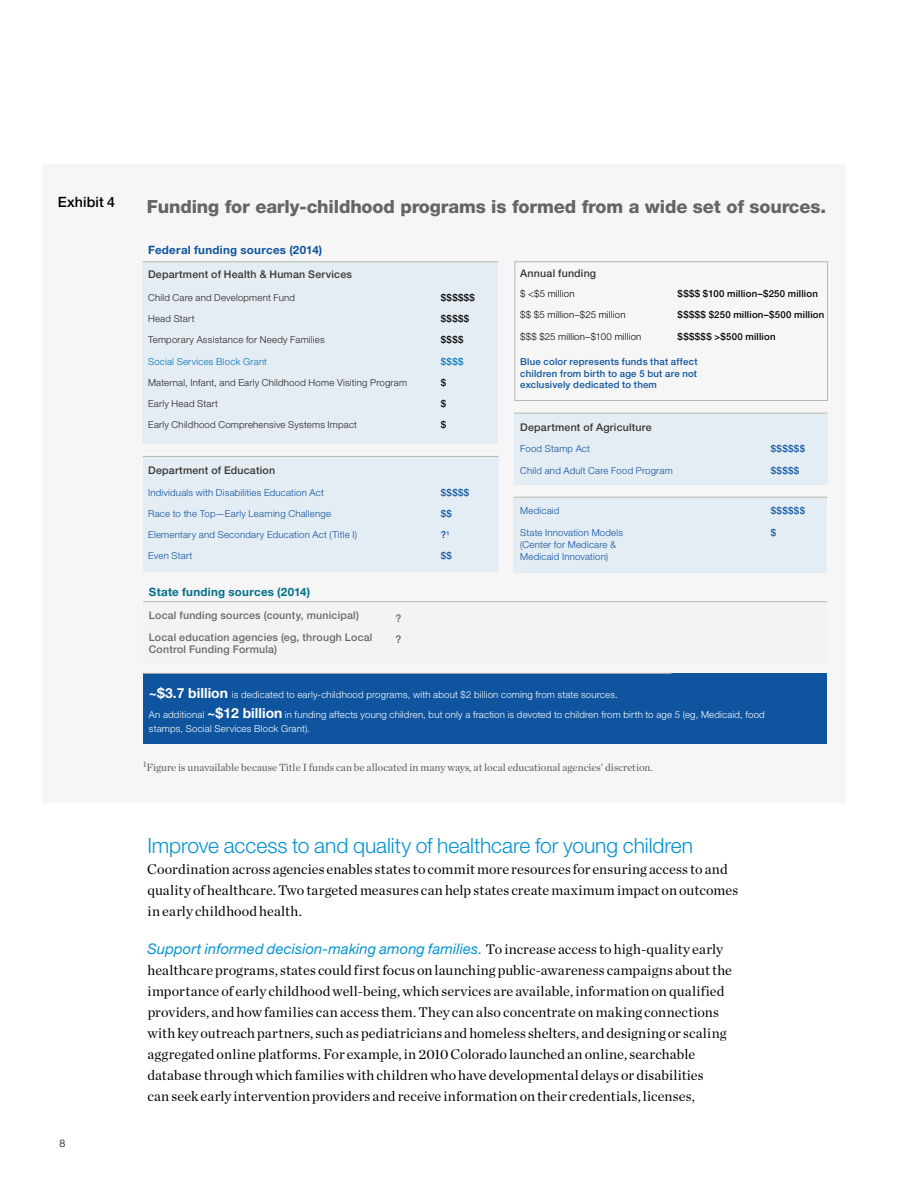
<style>
.page{position:relative;width:918px;height:1188px;background:#fff}
.page>*{position:absolute;margin:0;border:0;box-sizing:border-box;transform-origin:0 0}
.t1{font:300 21px "Helvetica Neue LT Std";letter-spacing:-.005em;color:#0093d1}
.t2{font:800 18.15px "Helvetica Neue LT Std";letter-spacing:-.01em;color:#646567}
.t3{font:italic 14.7px "Helvetica Neue LT Std";letter-spacing:.01em;color:#0093d1}
.t4{font:14.25px/21px "Chronicle Deck";letter-spacing:.005em;color:#000}
.t5{font:500 14.25px "Helvetica Neue LT Std";letter-spacing:.01em;color:#000}
.t6{font:700 11.55px "Helvetica Neue LT Std";letter-spacing:.025em;color:#0e549e}
.t7{font:700 11.55px "Helvetica Neue LT Std";letter-spacing:.025em;color:#006f8b}
.t8{font:10.65px "Chronicle Deck";color:#58585a}
.t9{font:500 10.65px "Helvetica Neue LT Std";letter-spacing:.02em;color:#6b6864}
.t10{font:500 10.65px "Helvetica Neue LT Std";letter-spacing:.02em;color:#373533}
.t11{font:300 10.5px "Helvetica Neue LT Std";color:#000}
.t12{font:300 9.6px/20.1px "Helvetica Neue LT Std";letter-spacing:.02em;color:#fff}
.t13{font:300 9.6px/11.6px "Helvetica Neue LT Std";letter-spacing:.02em;color:#0e549e}
.t14{font:300 9.6px "Helvetica Neue LT Std";letter-spacing:.02em;color:#282423}
.t15{font:500 9.6px/11.6px "Helvetica Neue LT Std";letter-spacing:.02em;color:#0e549e;text-align:justify}
.t16{font:500 9.6px "Helvetica Neue LT Std";letter-spacing:.02em;color:#000}
.t17{font:300 9.6px "Helvetica Neue LT Std";letter-spacing:.02em;color:#000}
.t18{font:300 9.6px "Helvetica Neue LT Std";letter-spacing:.025em;color:#0076b9}
.t19{font:500 9.6px "Helvetica Neue LT Std";color:#0076b9}
.s1{font-weight:400}
.s2{font-weight:700;font-size:13.95px}
.s3{font-family:"Chronicle Deck";font-style:normal;font-size:14.25px;color:#000}
</style>
<div class="page">
<div style="left:42px;top:164px;width:804px;height:639px;background:#f6f6f6"></div>
<div style="left:143px;top:262px;width:355px;height:181px;background:#e4ecf4"></div>
<hr style="left:143px;top:262px;width:355px;height:1px;background:#b4b8af">
<div style="left:143px;top:456px;width:355px;height:116px;background:#e4ecf4"></div>
<hr style="left:143px;top:456px;width:355px;height:1px;background:#b4b8af">
<div style="left:143px;top:602px;width:684px;height:62px;background:#eff0ee"></div>
<hr style="left:143px;top:601px;width:684px;height:1px;background:#b4b8af">
<div style="left:514px;top:413px;width:313px;height:71px;background:#e4ecf4"></div>
<div style="left:513px;top:497px;width:314px;height:75px;background:#e4ecf4"></div>
<hr style="left:514px;top:497px;width:313px;height:1px;background:#b4b8af">
<hr style="left:514px;top:413px;width:313px;height:1px;background:#b4b8af">
<div style="left:143px;top:673px;width:684px;height:71px;background:#0e549e"></div>
<div style="left:515px;top:262px;width:313px;height:139px;border:1px solid #b4b8af"></div>
<hr style="left:143px;top:673px;width:528px;height:1px;background:#b4b8af">
<p class="t5" style="left:58px;top:194px;width:59px">Exhibit 4</p>
<p class="t11" style="left:60px;top:1137px;width:7px">8</p>
<p class="t2" style="left:147px;top:195px;width:681px">Funding for early-childhood programs is formed from a wide set of sources.</p>
<p class="t6" style="left:148px;top:243px;width:176px">Federal funding sources (2014)</p>
<p class="t10" style="left:148px;top:268px;width:205px">Department of Health &amp; Human Services</p>
<p class="t14" style="left:148px;top:292px;width:148px">Child Care and Development Fund</p>
<p class="t14" style="left:148px;top:313px;width:48px">Head Start</p>
<p class="t14" style="left:148px;top:334px;width:178px">Temporary Assistance for Needy Families</p>
<p class="t18" style="left:148px;top:355px;width:121px">Social Services Block Grant</p>
<p class="t14" style="left:148px;top:376px;width:260px">Maternal, Infant, and Early Childhood Home Visiting Program</p>
<p class="t14" style="left:148px;top:398px;width:72px">Early Head Start</p>
<p class="t14" style="left:148px;top:419px;width:211px">Early Childhood Comprehensive Systems Impact</p>
<p class="t10" style="left:148px;top:464px;width:128px">Department of Education</p>
<p class="t13" style="left:148px;top:486px;width:177px">Individuals with Disabilities Education Act</p>
<p class="t13" style="left:148px;top:508px;width:184px">Race to the Top—Early Learning Challenge</p>
<p class="t13" style="left:148px;top:529px;width:211px">Elementary and Secondary Education Act (Title I)</p>
<p class="t13" style="left:148px;top:550px;width:46px">Even Start</p>
<p class="t7" style="left:149px;top:585px;width:163px">State funding sources (2014)</p>
<p class="t9" style="left:149px;top:609px;width:212px">Local funding sources (county, municipal)</p>
<p class="t9" style="left:396px;top:612px;width:7px">?</p>
<p class="t9" style="left:149px;top:631px;width:225px">Local education agencies (eg, through Local</p>
<p class="t9" style="left:396px;top:633px;width:7px">?</p>
<p class="t9" style="left:149px;top:643px;width:130px">Control Funding Formula)</p>
<p class="t16" style="left:441px;top:292px;width:36px">$$$$$$</p>
<p class="t16" style="left:441px;top:313px;width:30px">$$$$$</p>
<p class="t16" style="left:441px;top:334px;width:24px">$$$$</p>
<p class="t19" style="left:441px;top:355px;width:24px">$$$$</p>
<p class="t16" style="left:441px;top:377px;width:7px">$</p>
<p class="t16" style="left:441px;top:398px;width:7px">$</p>
<p class="t16" style="left:441px;top:419px;width:7px">$</p>
<p class="t15" style="left:441px;top:486px;width:30px">$$$$$</p>
<p class="t15" style="left:441px;top:508px;width:13px">$$</p>
<p class="t15" style="left:441px;top:529px;width:10px">?<span class="s1">1</span></p>
<p class="t15" style="left:441px;top:550px;width:13px">$$</p>
<p class="t10" style="left:520px;top:267px;width:78px">Annual funding</p>
<p class="t17" style="left:520px;top:287px;width:56px">$ &lt;$5 million</p>
<p class="t17" style="left:520px;top:309px;width:107px">$$ $5 million–$25 million</p>
<p class="t17" style="left:520px;top:331px;width:123px">$$$ $25 million–$100 million</p>
<p class="t16" style="left:678px;top:288px;width:142px">$$$$ $100 million–$250 million</p>
<p class="t16" style="left:678px;top:309px;width:148px">$$$$$ $250 million–$500 million</p>
<p class="t16" style="left:678px;top:331px;width:99px">$$$$$$ &gt;$500 million</p>
<p class="t15" style="left:520px;top:356px;width:179px">Blue color represents funds that affect children from birth to age 5 but are not exclusively dedicated to them</p>
<p class="t10" style="left:520px;top:421px;width:133px">Department of Agriculture</p>
<p class="t13" style="left:520px;top:443px;width:71px">Food Stamp Act</p>
<p class="t13" style="left:520px;top:464px;width:154px">Child and Adult Care Food Program</p>
<p class="t15" style="left:771px;top:443px;width:36px">$$$$$$</p>
<p class="t15" style="left:771px;top:465px;width:30px">$$$$$</p>
<p class="t15" style="left:771px;top:505px;width:36px">$$$$$$</p>
<p class="t13" style="left:520px;top:505px;width:41px">Medicaid</p>
<p class="t13" style="left:520px;top:527px;width:104px">State Innovation Models (Center for Medicare &amp;<br>Medicaid Innovation)</p>
<p class="t15" style="left:771px;top:527px;width:7px">$</p>
<p class="t12" style="left:149px;top:684px;width:617px"><span class="s2">~$3.7 billion</span> is dedicated to early-childhood programs, with about $2 billion coming from state sources.<br>An additional <span class="s2">~$12 billion</span> in funding affects young children, but only a fraction is devoted to children from birth to age 5 (eg, Medicaid, food</p>
<p class="t12" style="left:149px;top:718px;width:162px">stamps, Social Services Block Grant).</p>
<p class="t8" style="left:143px;top:759px;width:511px"><sup>1</sup>Figure is unavailable because Title I funds can be allocated in many ways, at local educational agencies’ discretion.</p>
<h1 class="t1" style="left:147px;top:833px;width:547px">Improve access to and quality of healthcare for young children</h1>
<p class="t4" style="left:147px;top:858px;width:593px">Coordination across agencies enables states to commit more resources for ensuring access to and quality of healthcare. Two targeted measures can help states create maximum impact on outcomes in early childhood health.</p>
<p class="t3" style="left:147px;top:940px;width:577px">Support informed decision-making among families. <span class="s3">To increase access to high-quality early</span></p>
<p class="t4" style="left:147px;top:959px;width:586px">healthcare programs, states could first focus on launching public-awareness campaigns about the importance of early childhood well-being, which services are available, information on qualified providers, and how families can access them. They can also concentrate on making connections with key outreach partners, such as pediatricians and homeless shelters, and designing or scaling aggregated online platforms. For example, in 2010 Colorado launched an online, searchable database through which families with children who have developmental delays or disabilities<br>can seek early intervention providers and receive information on their credentials, licenses,</p>
</div>
